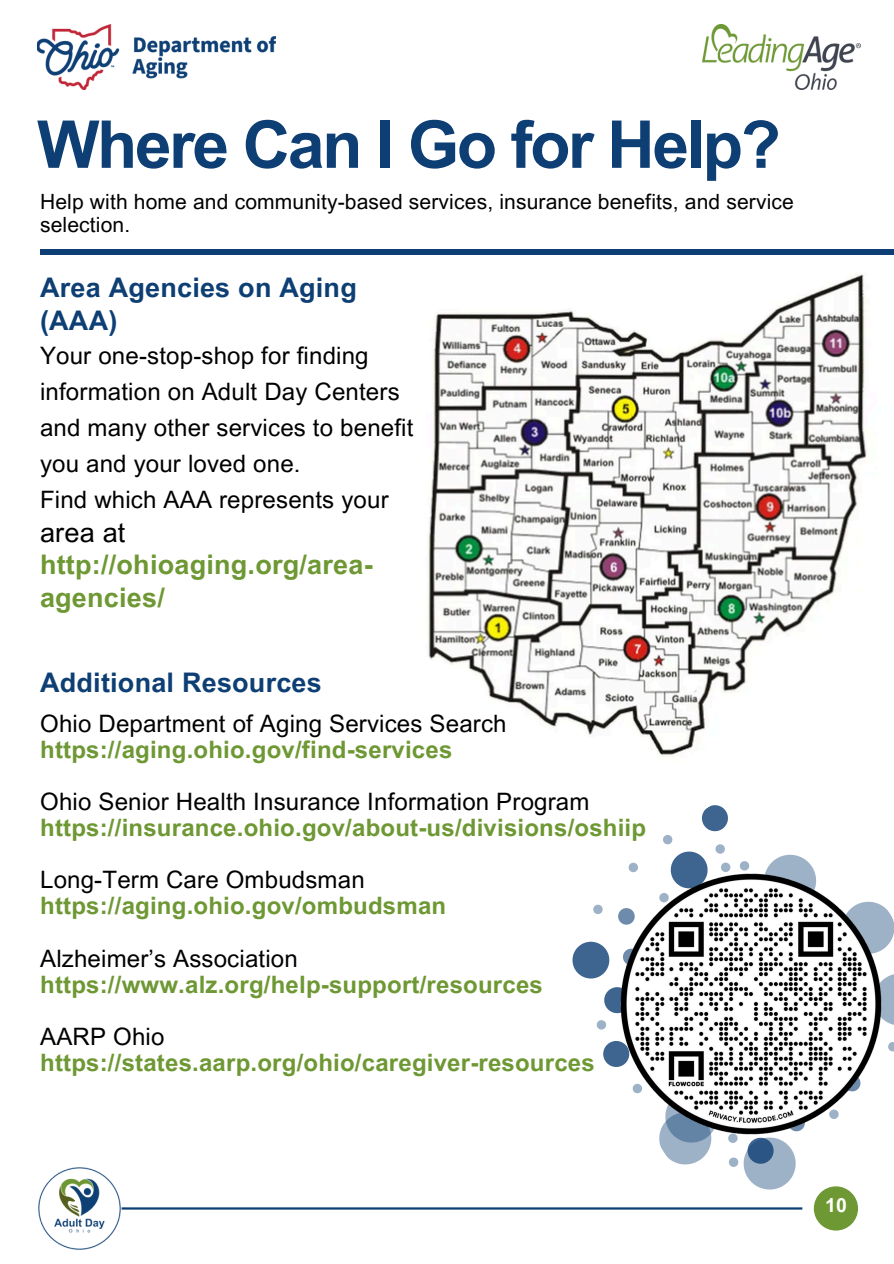
<style>
.page{position:relative;width:894px;height:1264px;background:#fff}
.page>*{position:absolute;margin:0;border:0;box-sizing:border-box;transform-origin:0 0}
.t1{font:700 66px "Arial MT Pro";letter-spacing:-.035em;color:#0e3f74}
.t2{font:700 27px/32.2px "Arial MT Pro";letter-spacing:.01em;color:#0e3f74}
.t3{font:700 27px/32.2px "Arial MT Pro";letter-spacing:.01em;color:#6e9833}
.t4{font:700 24px/26px "Arial MT Pro";letter-spacing:.01em;color:#6e9833}
.t5{font:24px/36px "Arial MT Pro";letter-spacing:.01em;color:#000}
.t6{font:21px/22.5px "Arial MT Pro";letter-spacing:.01em;color:#000}
.t7{font:700 19.5px "Arial MT Pro";color:#fff}
.s1{font-weight:400;color:#000}
</style>
<div class="page">
<img style="left:428px;top:274px;width:439px;height:482px">
<div style="left:40px;top:249px;width:853px;height:6px;background:#0e3f74"></div>
<div style="left:813px;top:1186px;width:44px;height:44px;background:#6e9833;border-radius:50%"></div>
<img style="left:38px;top:1167px;width:83px;height:83px">
<img style="left:702px;top:25px;width:158px;height:65px">
<img style="left:37px;top:24px;width:239px;height:65px">
<svg style="left:572px;top:805px;width:321px;height:394px"></svg>
<img style="left:615px;top:868px;width:271px;height:271px">
<hr style="left:122px;top:1207px;width:680px;height:2px;background:#0e3f74">
<p class="t1" style="left:37px;top:120px;width:745px">Where Can I Go for Help?</p>
<p class="t6" style="left:40px;top:193px;width:755px">Help with home and community-based services, insurance benefits, and service selection.</p>
<p class="t2" style="left:40px;top:275px;width:318px">Area Agencies on Aging (AAA)</p>
<p class="t5" style="left:40px;top:340px;width:375px">Your one-stop-shop for finding information on Adult Day Centers and many other services to benefit you and your loved one.<br>Find which AAA represents your</p>
<p class="t3" style="left:40px;top:520px;width:334px"><span class="s1">area at </span>http://ohioaging.org/area&shy;agencies/</p>
<p class="t2" style="left:40px;top:670px;width:283px">Additional Resources</p>
<h3 class="t4" style="left:40px;top:714px;width:468px"><span class="s1">Ohio Department of Aging Services Search </span>https://aging.ohio.gov/find-services</h3>
<h2 class="t4" style="left:40px;top:792px;width:607px"><span class="s1">Ohio Senior Health Insurance Information Program </span>https://insurance.ohio.gov/about-us/divisions/oshiip</h2>
<h3 class="t4" style="left:40px;top:870px;width:407px"><span class="s1">Long-Term Care Ombudsman </span>https://aging.ohio.gov/ombudsman</h3>
<h3 class="t4" style="left:40px;top:948px;width:504px"><span class="s1">Alzheimer’s Association </span>https://www.alz.org/help-support/resources</h3>
<h3 class="t4" style="left:40px;top:1026px;width:556px"><span class="s1">AARP Ohio </span>https://states.aarp.org/ohio/caregiver-resources</h3>
<p class="t7" style="left:824px;top:1198px;width:23px">10</p>
</div>
